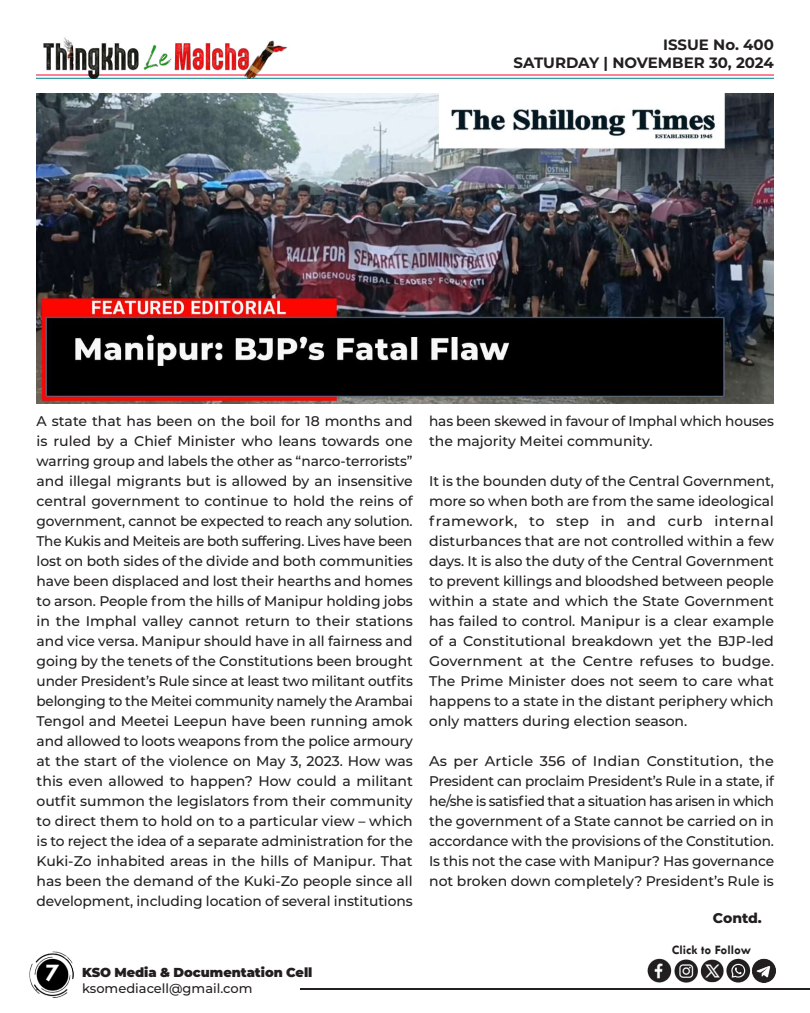
<style>
.page{position:relative;width:810px;height:1013px;background:#fff}
.page>*{position:absolute;margin:0;border:0;box-sizing:border-box;transform-origin:0 0}
.t1{font:700 26px "Tw Cen";color:#fff}
.t2{font:700 15px/18px "Montserrat";color:#231f20;text-align:right}
.t3{font:500 14px/20px "Montserrat";letter-spacing:-.005em;color:#231f20;text-align:justify}
.t4{font:800 14px "Montserrat";letter-spacing:-.01em;color:#231f20}
.t5{font:900 13px "Montserrat";letter-spacing:-.005em;color:#231f20}
.t6{font:500 13px "Montserrat";color:#231f20}
.t7{font:700 13px "Tw Cen";color:#231f20}
</style>
<div class="page">
<hr style="left:301px;top:988px;width:509px;height:1px;background:#231f20">
<img style="left:29px;top:951px;width:45px;height:47px">
<img style="left:647px;top:958px;width:129px;height:25px">
<hr style="left:36px;top:74px;width:738px;height:1px;background:#ff002d">
<hr style="left:36px;top:78px;width:738px;height:1px;background:#00848b">
<img style="left:36px;top:37px;width:254px;height:42px">
<img style="left:36px;top:93px;width:738px;height:310px">
<p class="t2" style="left:514px;top:35px;width:262px">ISSUE No. 400<br>SATURDAY | NOVEMBER 30, 2024</p>
<p class="t3" style="left:37px;top:410px;width:378px">A state that has been on the boil for 18 months and is ruled by a Chief Minister who leans towards one warring group and labels the other as “narco-terrorists” and illegal migrants but is allowed by an insensitive central government to continue to hold the reins of government, cannot be expected to reach any solution.<br>The Kukis and Meiteis are both suffering. Lives have been lost on both sides of the divide and both communities have been displaced and lost their hearths and homes to arson. People from the hills of Manipur holding jobs in the Imphal valley cannot return to their stations and vice versa. Manipur should have in all fairness and going by the tenets of the Constitutions been brought under President’s Rule since at least two militant outfits belonging to the Meitei community namely the Arambai Tengol and Meetei Leepun have been running amok and allowed to loots weapons from the police armoury at the start of the violence on May 3, 2023. How was this even allowed to happen? How could a militant outfit summon the legislators from their community to direct them to hold on to a particular view – which is to reject the idea of a separate administration for the Kuki-Zo inhabited areas in the hills of Manipur. That has been the demand of the Kuki-Zo people since all development, including location of several institutions</p>
<p class="t3" style="left:429px;top:410px;width:346px">has been skewed in favour of Imphal which houses the majority Meitei community.</p>
<p class="t3" style="left:429px;top:470px;width:346px">It is the bounden duty of the Central Government, more so when both are from the same ideological framework, to step in and curb internal disturbances that are not controlled within a few days. It is also the duty of the Central Government to prevent killings and bloodshed between people within a state and which the State Government has failed to control. Manipur is a clear example of a Constitutional breakdown yet the BJP-led Government at the Centre refuses to budge.<br>The Prime Minister does not seem to care what happens to a state in the distant periphery which only matters during election season.</p>
<p class="t3" style="left:429px;top:750px;width:347px">As per Article 356 of Indian Constitution, the President can proclaim President’s Rule in a state, if he/she is satisfied that a situation has arisen in which the government of a State cannot be carried on in accordance with the provisions of the Constitution.<br>Is this not the case with Manipur? Has governance not broken down completely? President’s Rule is</p>
<p class="t4" style="left:713px;top:907px;width:50px">Contd.</p>
<h1 class="t1" style="left:46px;top:957px;width:15px">7</h1>
<p class="t5" style="left:82px;top:962px;width:232px">KSO Media &amp; Documentation Cell</p>
<p class="t6" style="left:82px;top:978px;width:172px">ksomediacell@gmail.com</p>
<p class="t7" style="left:672px;top:942px;width:81px">Click to Follow</p>
</div>
